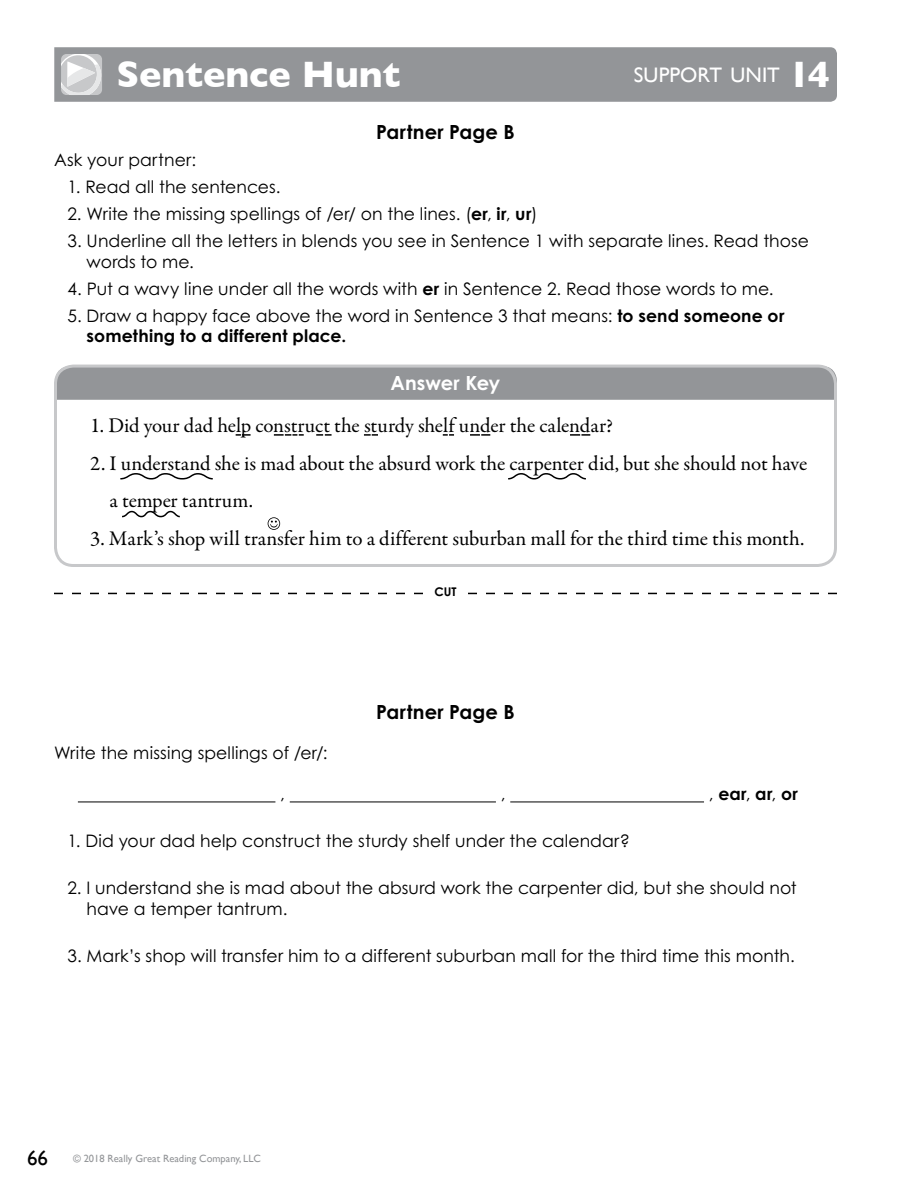
<style>
.page{position:relative;width:918px;height:1188px;background:#fff}
.page>*{position:absolute;margin:0;border:0;box-sizing:border-box;transform-origin:0 0}
.t1{font:700 37.5px "Gill Sans";color:#fff}
.t2{font:21px/37.5px "RGR Garamond Premier Pro";letter-spacing:-.005em;color:#000}
.t3{font:21px "Gill Sans";letter-spacing:.01em;color:#fff}
.t4{font:21px "Gill Sans";color:#000}
.t5{font:700 19.5px "RGR Century Gothic";letter-spacing:.005em;color:#000}
.t6{font:700 19.5px "RGR Century Gothic";letter-spacing:-.005em;color:#fff}
.t7{font:17.25px/20.2px "RGR Century Gothic";letter-spacing:.005em;color:#000}
.t8{font:700 17.25px "RGR Century Gothic";letter-spacing:.025em;color:#000}
.t9{font:700 12px "RGR Century Gothic";color:#000}
.t10{font:10.5px "Gill Sans";color:#939598}
.s1{font-weight:700;font-size:37.5px}
.s2{font-weight:700}
.s3{font-weight:400}
</style>
<div class="page">
<svg style="left:54px;top:593px;width:783px;height:1px"></svg>
<div style="left:426px;top:587px;width:39px;height:14px;background:#fff"></div>
<svg style="left:54px;top:47px;width:783px;height:55px;background:#96989b"></svg>
<div style="left:55px;top:366px;width:782px;height:34px;background:#939598"></div>
<div style="left:54px;top:365px;width:783px;height:202px;border:3px solid #c7c8ca;border-radius:18px"></div>
<svg style="left:268px;top:517px;width:12px;height:13px"></svg>
<svg style="left:236px;top:434px;width:15px;height:2px"></svg>
<svg style="left:316px;top:434px;width:16px;height:2px"></svg>
<svg style="left:364px;top:434px;width:14px;height:2px"></svg>
<svg style="left:443px;top:434px;width:11px;height:2px"></svg>
<svg style="left:470px;top:434px;width:20px;height:2px"></svg>
<svg style="left:570px;top:434px;width:20px;height:2px"></svg>
<svg style="left:274px;top:434px;width:30px;height:2px"></svg>
<svg style="left:120px;top:473px;width:93px;height:7px"></svg>
<svg style="left:508px;top:473px;width:78px;height:7px"></svg>
<svg style="left:122px;top:510px;width:58px;height:8px"></svg>
<hr style="left:78px;top:801px;width:197px;height:1px;background:#000">
<hr style="left:290px;top:801px;width:206px;height:1px;background:#000">
<hr style="left:510px;top:801px;width:194px;height:1px;background:#000">
<h1 class="t1" style="left:116px;top:44px;width:286px">Sentence Hunt</h1>
<p class="t3" style="left:634px;top:63px;width:198px">SUPPORT UNIT <span class="s1">14</span></p>
<p class="t5" style="left:376px;top:120px;width:140px">Partner Page B</p>
<p class="t7" style="left:54px;top:150px;width:144px">Ask your partner:</p>
<p class="t7" style="left:68px;top:177px;width:215px">1. Read all the sentences.</p>
<p class="t7" style="left:68px;top:204px;width:471px">2. Write the missing spellings of /er/ on the lines. (<span class="s2">er</span>, <span class="s2">ir</span>, <span class="s2">ur</span>)</p>
<p class="t7" style="left:87px;top:231px;width:724px;text-indent:-19px">3. Underline all the letters in blends you see in Sentence 1 with separate lines. Read those words to me.</p>
<p class="t7" style="left:68px;top:278px;width:708px">4. Put a wavy line under all the words with <span class="s2">er</span> in Sentence 2. Read those words to me.</p>
<p class="t7" style="left:87px;top:305px;width:699px;text-indent:-19px">5. Draw a happy face above the word in Sentence 3 that means: <span class="s2">to send someone or something to a different place.</span></p>
<p class="t6" style="left:391px;top:371px;width:111px">Answer Key</p>
<p class="t2" style="left:90px;top:407px;width:524px">1. Did your dad help construct the sturdy shelf under the calendar?</p>
<p class="t2" style="left:110px;top:445px;width:699px;text-indent:-19px">2. I understand she is mad about the absurd work the carpenter did, but she should not have a temper tantrum.</p>
<p class="t2" style="left:90px;top:520px;width:716px">3. Mark’s shop will transfer him to a different suburban mall for the third time this month.</p>
<p class="t9" style="left:434px;top:584px;width:24px">CUT</p>
<p class="t5" style="left:376px;top:699px;width:140px">Partner Page B</p>
<p class="t7" style="left:54px;top:743px;width:275px">Write the missing spellings of /er/:</p>
<p class="t7" style="left:280px;top:783px;width:6px">,</p>
<p class="t7" style="left:501px;top:783px;width:6px">,</p>
<p class="t8" style="left:709px;top:783px;width:91px"><span class="s3">,</span> ear<span class="s3">,</span> ar<span class="s3">,</span> or</p>
<p class="t7" style="left:67px;top:830px;width:564px">1. Did your dad help construct the sturdy shelf under the calendar?</p>
<p class="t7" style="left:86px;top:878px;width:712px;text-indent:-19px">2. I understand she is mad about the absurd work the carpenter did, but she should not have a temper tantrum.</p>
<p class="t7" style="left:67px;top:945px;width:729px">3. Mark’s shop will transfer him to a different suburban mall for the third time this month.</p>
<p class="t4" style="left:27px;top:1146px;width:22px">66</p>
<p class="t10" style="left:73px;top:1152px;width:190px">© 2018 Really Great Reading Company, LLC</p>
</div>
